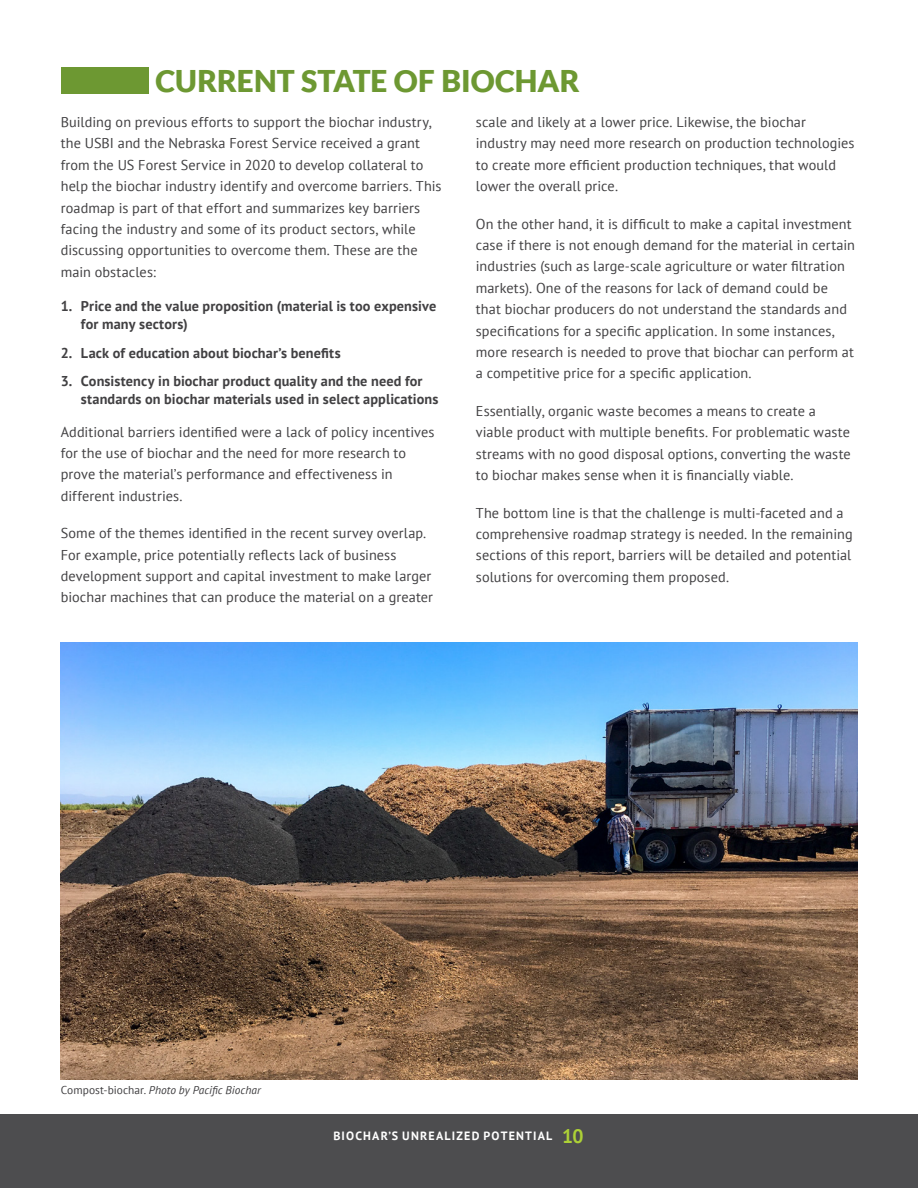
<style>
.page{position:relative;width:918px;height:1188px;background:#fff}
.page>*{position:absolute;margin:0;border:0;box-sizing:border-box;transform-origin:0 0}
.t1{font:900 30px "Lato";color:#6d9832}
.t2{font:14.25px/21.3px "PT Sans";letter-spacing:.005em;color:#414042}
.t3{font:700 14.25px/18px "PT Sans";letter-spacing:.01em;color:#414042}
.t4{font:700 12px "PT Sans";letter-spacing:.1em;color:#fff}
.t5{font:italic 11.4px "PT Sans";color:#414042}
.s1{font-style:normal}
.s2{font-size:19.5px;color:#add136}
</style>
<div class="page">
<div style="left:61px;top:68px;width:87px;height:26px;background:#6d9832"></div>
<img style="left:61px;top:643px;width:796px;height:437px">
<div style="left:0;top:1114px;width:918px;height:74px;background:#4d4d4f"></div>
<h1 class="t1" style="left:156px;top:64px;width:426px">CURRENT STATE OF BIOCHAR</h1>
<p class="t2" style="left:61px;top:111px;width:382px">Building on previous efforts to support the biochar industry, the USBI and the Nebraska Forest Service received a grant from the US Forest Service in 2020 to develop collateral to help the biochar industry identify and overcome barriers. This roadmap is part of that effort and summarizes key barriers facing the industry and some of its product sectors, while discussing opportunities to overcome them. These are the main obstacles:</p>
<p class="t3" style="left:81px;top:297px;width:357px;text-indent:-20px">1. Price and the value proposition (material is too expensive for many sectors)</p>
<p class="t3" style="left:61px;top:343px;width:281px">2. Lack of education about biochar’s benefits</p>
<p class="t3" style="left:81px;top:372px;width:359px;text-indent:-20px">3. Consistency in biochar product quality and the need for standards on biochar materials used in select applications</p>
<p class="t2" style="left:61px;top:421px;width:375px">Additional barriers identified were a lack of policy incentives for the use of biochar and the need for more research to prove the material’s performance and effectiveness in different industries.</p>
<p class="t2" style="left:61px;top:522px;width:374px">Some of the themes identified in the recent survey overlap.<br>For example, price potentially reflects lack of business development support and capital investment to make larger biochar machines that can produce the material on a greater</p>
<p class="t2" style="left:476px;top:111px;width:380px">scale and likely at a lower price. Likewise, the biochar industry may need more research on production technologies to create more efficient production techniques, that would lower the overall price.</p>
<p class="t2" style="left:476px;top:213px;width:381px">On the other hand, it is difficult to make a capital investment case if there is not enough demand for the material in certain industries (such as large-scale agriculture or water filtration markets). One of the reasons for lack of demand could be that biochar producers do not understand the standards and specifications for a specific application. In some instances, more research is needed to prove that biochar can perform at a competitive price for a specific application.</p>
<p class="t2" style="left:476px;top:400px;width:376px">Essentially, organic waste becomes a means to create a viable product with multiple benefits. For problematic waste streams with no good disposal options, converting the waste to biochar makes sense when it is financially viable.</p>
<p class="t2" style="left:476px;top:502px;width:378px">The bottom line is that the challenge is multi-faceted and a comprehensive roadmap strategy is needed. In the remaining sections of this report, barriers will be detailed and potential solutions for overcoming them proposed.</p>
<p class="t5" style="left:61px;top:1083px;width:202px"><span class="s1">Compost-biochar.</span> Photo by Pacific Biochar</p>
<p class="t4" style="left:333px;top:1128px;width:252px">BIOCHAR’S UNREALIZED POTENTIAL <span class="s2">10</span></p>
</div>
